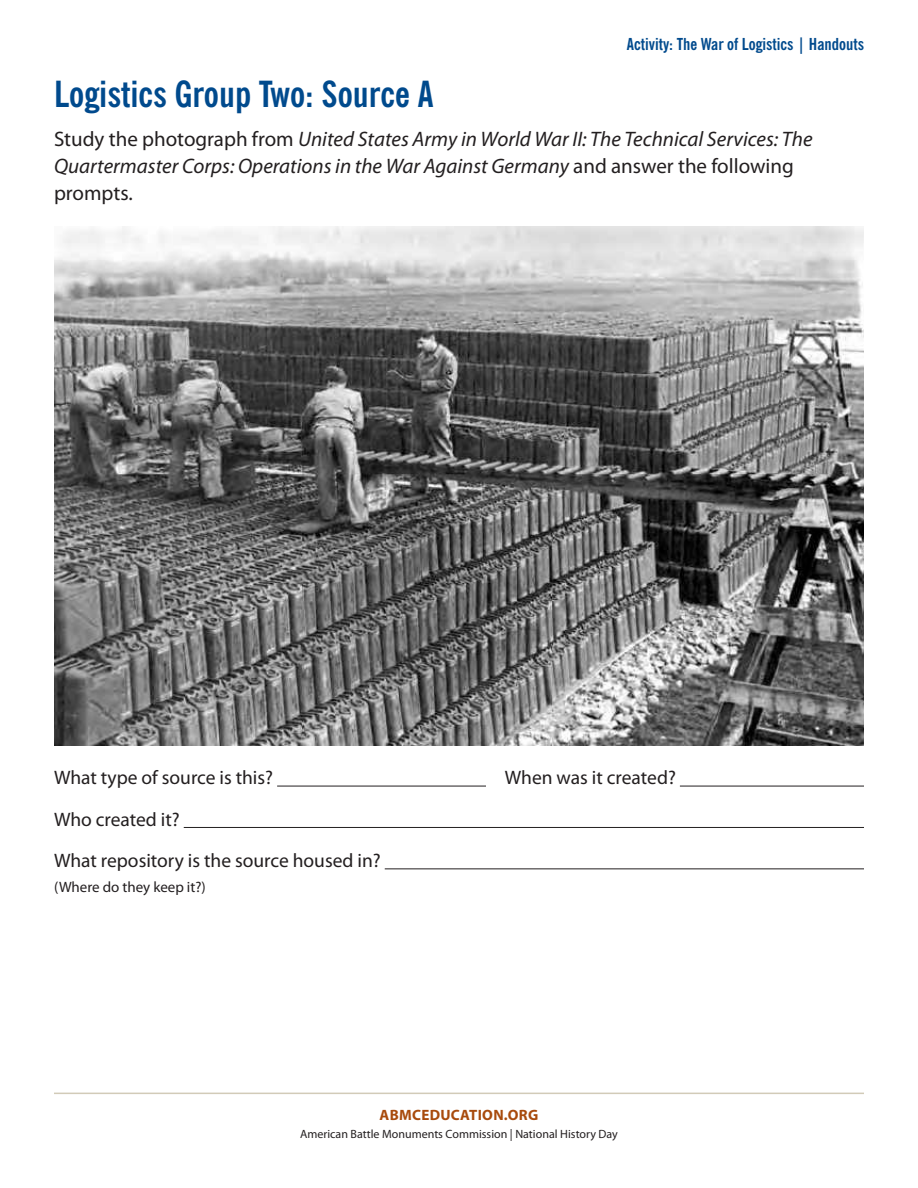
<style>
.page{position:relative;width:918px;height:1188px;background:#fff}
.page>*{position:absolute;margin:0;border:0;box-sizing:border-box;transform-origin:0 0}
.Subhead1{font:700 condensed 36px "News Gothic BT";color:#004a8d}
.Body{font:italic 21px/27px "Myriad Pro";color:#231f20}
.Body-2{font:19.5px "Myriad Pro";color:#231f20}
.Running_Header{font:700 condensed 16.5px "News Gothic BT";color:#004a8d}
.Body-3{font:15px "Myriad Pro";color:#231f20}
.RunningFooter{font:700 15px "Myriad Pro";letter-spacing:.02em;color:#a84b0d}
.RunningFooter-2{font:12px "Myriad Pro";color:#231f20}
.s1{font-style:normal}
</style>
<div class="page">
<hr style="left:54px;top:1093px;width:810px;height:1px;background:#d2cbb8">
<hr style="left:277px;top:786px;width:209px;height:1px;background:#231f20">
<hr style="left:680px;top:786px;width:184px;height:1px;background:#231f20">
<hr style="left:184px;top:827px;width:680px;height:1px;background:#231f20">
<hr style="left:385px;top:868px;width:479px;height:1px;background:#231f20">
<img style="left:54px;top:227px;width:810px;height:518px">
<p class="Running_Header" style="left:627px;top:34px;width:239px">Activity: The War of Logistics | Handouts</p>
<p class="Subhead1" style="left:54px;top:72px;width:381px">Logistics Group Two: Source A</p>
<p class="Body" style="left:54px;top:125px;width:760px"><span class="s1">Study the photograph from</span> United States Army in World War II: The Technical Services: The<br>Quartermaster Corps: Operations in the War Against Germany <span class="s1">and answer the following prompts.</span></p>
<p class="Body-2" style="left:54px;top:766px;width:221px">What type of source is this?</p>
<p class="Body-2" style="left:505px;top:766px;width:173px">When was it created?</p>
<p class="Body-2" style="left:54px;top:807px;width:127px">Who created it?</p>
<p class="Body-2" style="left:54px;top:848px;width:328px">What repository is the source housed in?</p>
<p class="Body-3" style="left:54px;top:878px;width:153px">(Where do they keep it?)</p>
<p class="RunningFooter" style="left:380px;top:1106px;width:160px">ABMCEDUCATION.ORG</p>
<p class="RunningFooter-2" style="left:300px;top:1126px;width:319px">American Battle Monuments Commission | National History Day</p>
</div>
